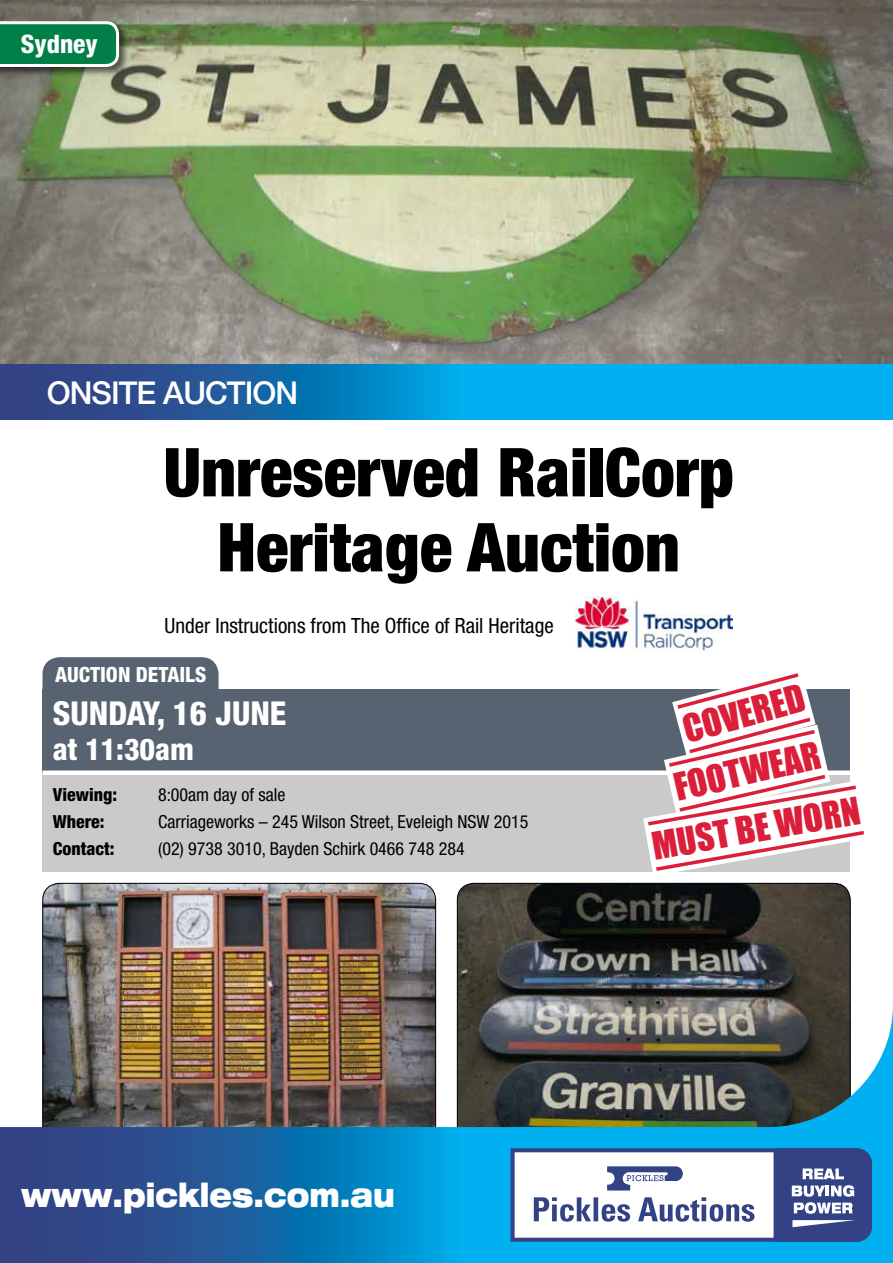
<style>
.page{position:relative;width:893px;height:1263px;background:#fff}
.page>*{position:absolute;margin:0;border:0;box-sizing:border-box;transform-origin:0 0}
.t1{font:900 condensed 67.5px/75px "Helvetica Neue LT Std";color:#000;text-align:center}
.t2{font:35.1px "Impact";color:#db1f3a}
.t3{font:900 expanded 33px "Helvetica Neue LT Pro";color:#fff;scale:.79 1}
.t4{font:800 condensed 33px "Helvetica Neue LT Std";color:#fff}
.t5{font:500 31.5px "Helvetica Neue LT Std";letter-spacing:-.03em;color:#fff}
.t6{font:800 condensed 30px "Helvetica Neue LT Std";color:#fff}
.t7{font:800 condensed 25.5px "Helvetica Neue LT Std";color:#fff}
.t8{font:condensed 21px "Helvetica Neue LT Std";color:#000}
.t9{font:800 condensed 21px "Helvetica Neue LT Std";color:#fff}
.t10{font:condensed 18px "Helvetica Neue LT Std";color:#000}
.t11{font:800 condensed 18px "Helvetica Neue LT Std";color:#000}
</style>
<div class="page">
<img style="left:43px;top:883px;width:393px;height:120px">
<img style="left:457px;top:883px;width:393px;height:120px">
<img style="left:0;top:1003px;width:893px;height:260px">
<svg style="left:511px;top:1148px;width:361px;height:94px"></svg>
<img style="left:0;top:0;width:893px;height:364px">
<svg style="left:0;top:364px;width:893px;height:56px;background:#0d89c9"></svg>
<div style="left:0;top:19px;width:130px;height:59px;background:#000;opacity:.6"></div>
<svg style="left:0;top:21px;width:119px;height:46px;background:#279163"></svg>
<div style="left:43px;top:657px;width:176px;height:63px;background:#576371;border-radius:17px"></div>
<div style="left:43px;top:689px;width:807px;height:84px;background:#576371"></div>
<div style="left:43px;top:773px;width:807px;height:98px;background:#cacaca"></div>
<div style="left:43px;top:770px;width:807px;height:5px;background:#fff"></div>
<svg style="left:643px;top:673px;width:221px;height:199px"></svg>
<img style="left:576px;top:597px;width:157px;height:54px">
<h3 class="t7" style="left:21px;top:28px;width:78px">Sydney</h3>
<h3 class="t5" style="left:47px;top:374px;width:253px">ONSITE AUCTION</h3>
<h1 class="t1" style="left:164px;top:434px;width:572px">Unreserved RailCorp<br>Heritage Auction</h1>
<p class="t8" style="left:164px;top:613px;width:391px">Under Instructions from The Office of Rail Heritage</p>
<p class="t9" style="left:55px;top:662px;width:151px">Auction details</p>
<h3 class="t4" style="left:53px;top:693px;width:235px">Sunday, 16 June</h3>
<h3 class="t6" style="left:53px;top:731px;width:143px">at 11:30am</h3>
<p class="t11" style="left:53px;top:784px;width:66px">Viewing:</p>
<p class="t10" style="left:158px;top:785px;width:129px">8:00am day of sale</p>
<p class="t11" style="left:53px;top:811px;width:53px">Where:</p>
<p class="t10" style="left:158px;top:812px;width:372px">Carriageworks – 245 Wilson Street, Eveleigh NSW 2015</p>
<p class="t11" style="left:53px;top:838px;width:63px">Contact:</p>
<p class="t10" style="left:158px;top:839px;width:308px">(02) 9738 3010, Bayden Schirk 0466 748 284</p>
<h2 class="t2" style="left:677px;top:703px;width:126px;rotate:-15deg">Covered</h2>
<h2 class="t2" style="left:668px;top:761px;width:150px;rotate:-13deg">Footwear</h2>
<h2 class="t2" style="left:648px;top:820px;width:212px;rotate:-10deg">Must be worn</h2>
<h3 class="t3" style="left:21px;top:1173px;width:474px">www.pickles.com.au</h3>
</div>
